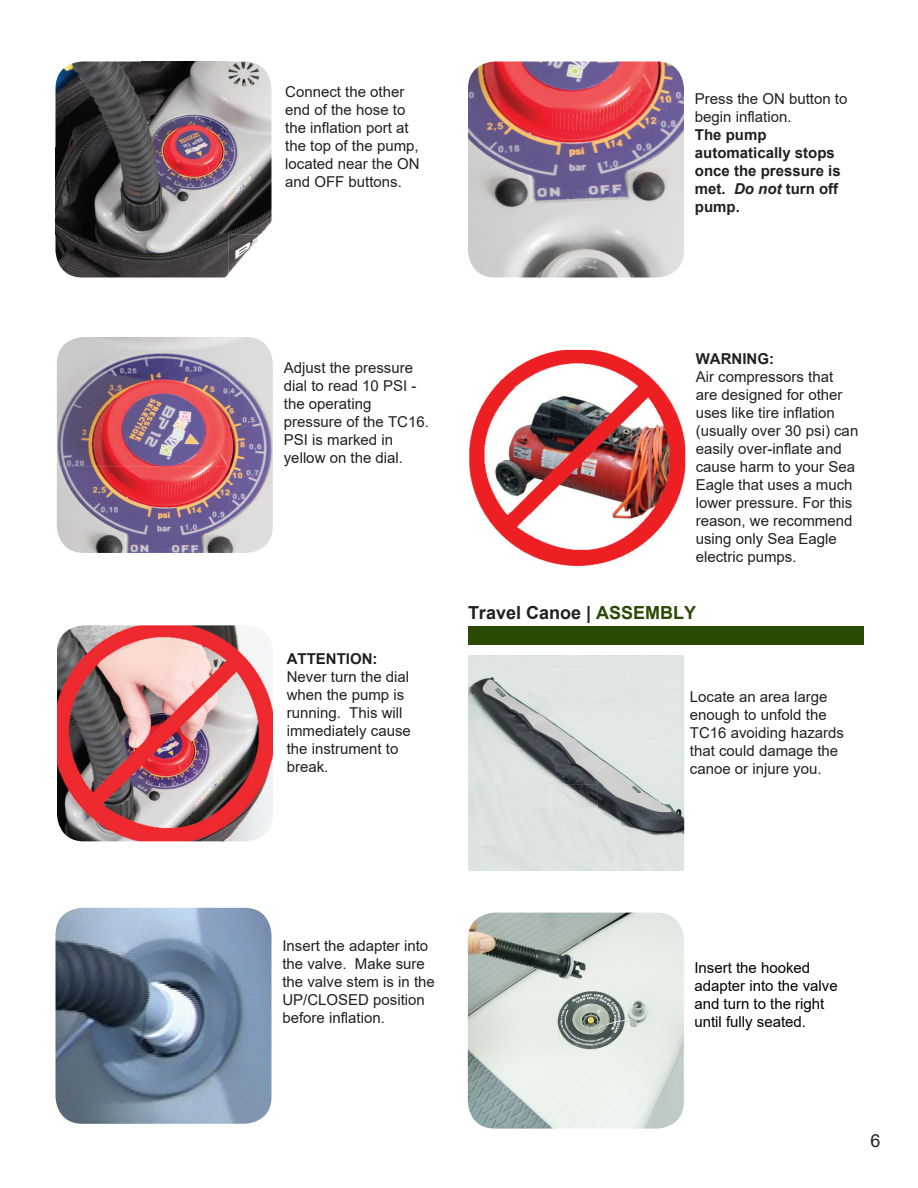
<style>
.page{position:relative;width:918px;height:1188px;background:#fff}
.page>*{position:absolute;margin:0;border:0;box-sizing:border-box;transform-origin:0 0}
.t1{font:700 18px "Arial";color:#231f20}
.t2{font:18px "Arial";color:#231f20}
.t3{font:15px/18px "Arial";color:#231f20}
.t4{font:700 15px/18px "Arial";color:#231f20}
.t5{font:15px/18px "Arial";color:#000}
.s1{font-style:italic}
.s2{color:#2a4a06}
</style>
<div class="page">
<img style="left:57px;top:337px;width:216px;height:216px">
<img style="left:57px;top:625px;width:216px;height:216px">
<img style="left:56px;top:908px;width:216px;height:216px">
<img style="left:468px;top:62px;width:216px;height:216px">
<img style="left:469px;top:350px;width:216px;height:216px">
<img style="left:56px;top:62px;width:216px;height:216px">
<div style="left:468px;top:627px;width:396px;height:18px;background:#2a4a06"></div>
<img style="left:468px;top:655px;width:130px;height:130px">
<img style="left:598px;top:655px;width:86px;height:216px">
<img style="left:468px;top:785px;width:2px;height:86px">
<img style="left:468px;top:913px;width:216px;height:216px">
<p class="t3" style="left:285px;top:83px;width:136px">Connect the other end of the hose to the inflation port at the top of the pump, located near the ON and OFF buttons.</p>
<p class="t3" style="left:695px;top:90px;width:154px">Press the ON button to begin inflation.</p>
<p class="t4" style="left:695px;top:126px;width:147px">The pump automatically stops once the pressure is met. <span class="s1">Do not</span> turn off pump.</p>
<p class="t3" style="left:284px;top:358px;width:147px">Adjust the pressure dial to read 10 PSI - the operating pressure of the TC16.<br>PSI is marked in yellow on the dial.</p>
<p class="t4" style="left:287px;top:650px;width:92px">ATTENTION:</p>
<p class="t3" style="left:287px;top:667px;width:126px">Never turn the dial when the pump is running. This will immediately cause the instrument to break.</p>
<p class="t4" style="left:696px;top:350px;width:80px">WARNING:</p>
<p class="t3" style="left:696px;top:367px;width:164px">Air compressors that are designed for other uses like tire inflation (usually over 30 psi) can easily over-inflate and cause harm to your Sea<br>Eagle that uses a much lower pressure. For this reason, we recommend using only Sea Eagle electric pumps.</p>
<p class="t1" style="left:468px;top:600px;width:230px">Travel Canoe | <span class="s2">ASSEMBLY</span></p>
<p class="t3" style="left:690px;top:687px;width:156px">Locate an area large enough to unfold the<br>TC16 avoiding hazards that could damage the canoe or injure you.</p>
<p class="t3" style="left:282px;top:936px;width:154px">Insert the adapter into the valve. Make sure the valve stem is in the<br>UP/CLOSED position before inflation.</p>
<p class="t5" style="left:694px;top:959px;width:145px">Insert the hooked adapter into the valve and turn to the right until fully seated.</p>
<p class="t2" style="left:870px;top:1128px;width:12px">6</p>
</div>
